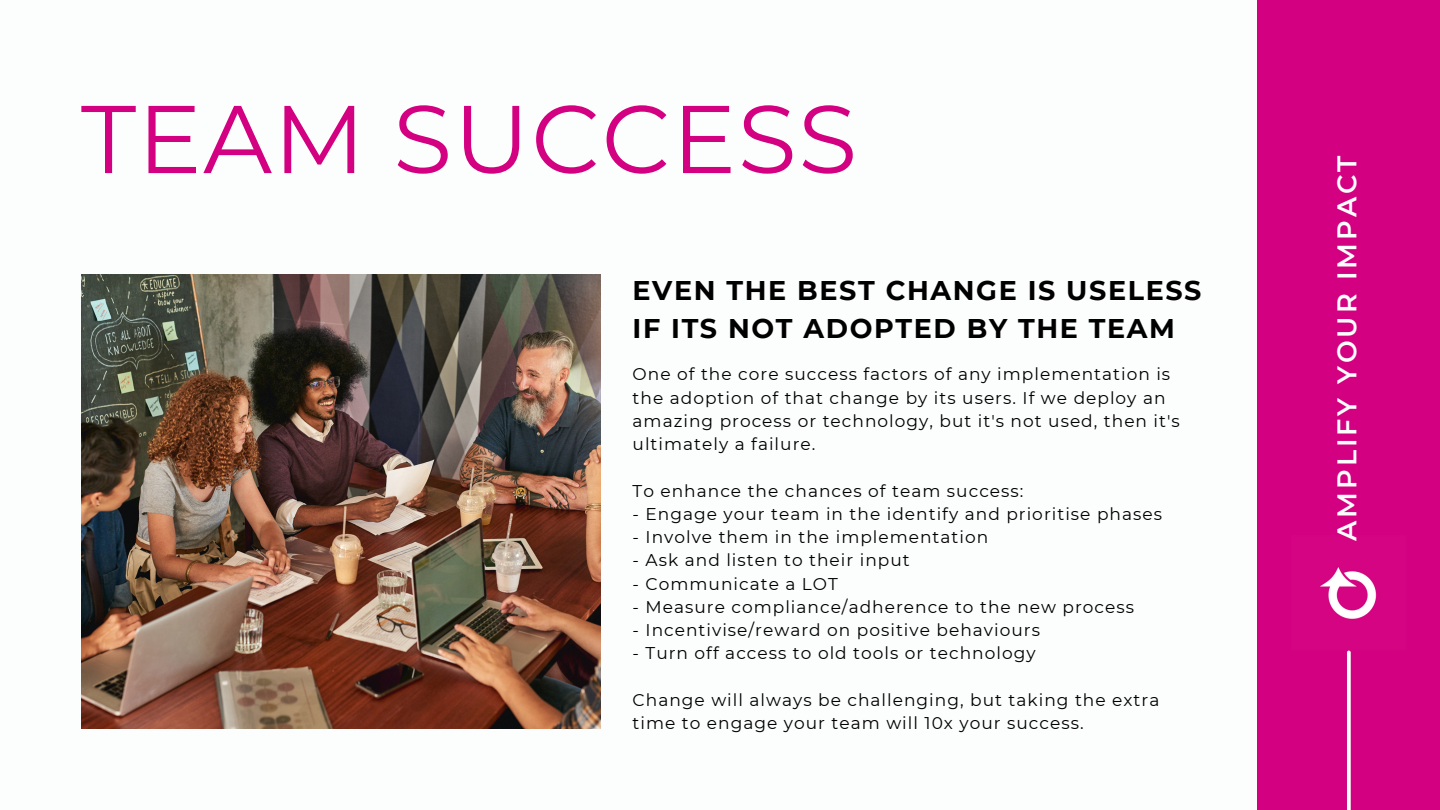
<style>
.page{position:relative;width:1440px;height:810px;background:#fff}
.page>*{position:absolute;margin:0;border:0;box-sizing:border-box;transform-origin:0 0}
.t1{font:96px "Montserrat";letter-spacing:.015em;color:#d40082}
.t2{font:700 27px/37.5px "Montserrat";letter-spacing:.06em;color:#000}
.t3{font:600 27px "Montserrat";letter-spacing:.11em;color:#fcfefd}
.t4{font:17px/23.2px "Montserrat";letter-spacing:.06em;color:#000}
</style>
<div class="page">
<img style="left:81px;top:274px;width:520px;height:455px">
<div style="left:1258px;top:0;width:182px;height:810px;background:#d40082"></div>
<img style="left:1320px;top:567px;width:57px;height:84px">
<svg style="left:1347px;top:652px;width:4px;height:158px"></svg>
<h1 class="t1" style="left:81px;top:80px;width:778px">TEAM SUCCESS</h1>
<h2 class="t2" style="left:633px;top:272px;width:570px">EVEN THE BEST CHANGE IS USELESS<br>IF ITS NOT ADOPTED BY THE TEAM</h2>
<p class="t4" style="left:633px;top:363px;width:549px">One of the core success factors of any implementation is the adoption of that change by its users. If we deploy an amazing process or technology, but it's not used, then it's ultimately a failure.</p>
<p class="t4" style="left:633px;top:479px;width:392px">To enhance the chances of team success:</p>
<p class="t4" style="left:633px;top:502px;width:531px">- Engage your team in the identify and prioritise phases</p>
<p class="t4" style="left:633px;top:525px;width:357px">- Involve them in the implementation</p>
<p class="t4" style="left:633px;top:549px;width:279px">- Ask and listen to their input</p>
<p class="t4" style="left:633px;top:572px;width:207px">- Communicate a LOT</p>
<p class="t4" style="left:633px;top:595px;width:503px">- Measure compliance/adherence to the new process</p>
<p class="t4" style="left:633px;top:618px;width:409px">- Incentivise/reward on positive behaviours</p>
<p class="t4" style="left:633px;top:642px;width:405px">- Turn off access to old tools or technology</p>
<p class="t4" style="left:633px;top:688px;width:528px">Change will always be challenging, but taking the extra time to engage your team will 10x your success.</p>
<h2 class="t3" style="left:1330px;top:541px;width:387px;rotate:-90deg">AMPLIFY YOUR IMPACT</h2>
</div>
